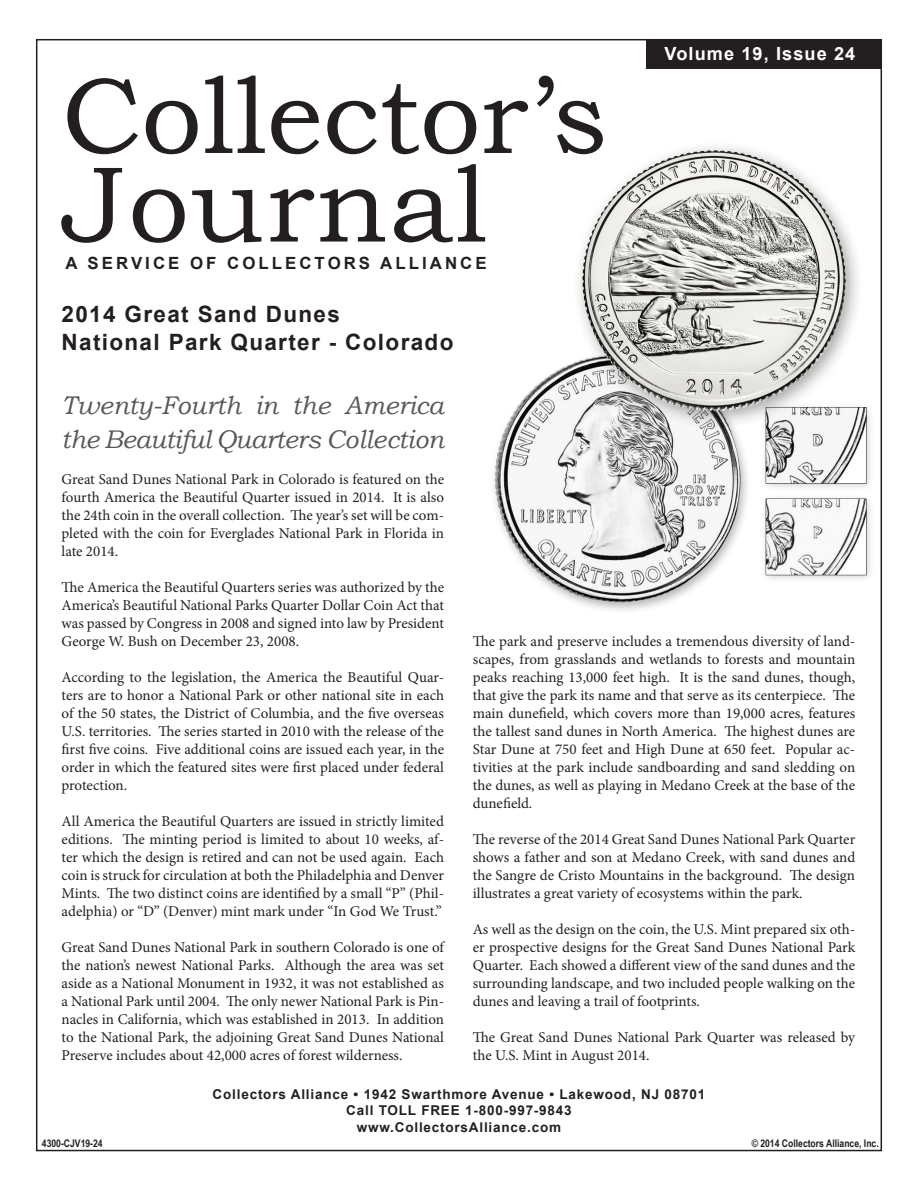
<style>
.page{position:relative;width:918px;height:1188px;background:#fff}
.page>*{position:absolute;margin:0;border:0;box-sizing:border-box;transform-origin:0 0}
.t1{font:108px "Bookman Old Style";color:#231f20}
.t2{font:108px "Bookman Old Style";letter-spacing:.02em;color:#231f20}
.t3{font:italic 25.5px/34px "Bookman Old Style";color:#57585a}
.t4{font:700 22.5px "Arial";letter-spacing:.06em;color:#231f20}
.t5{font:700 18.15px "Arial";letter-spacing:.06em;color:#fff}
.t6{font:700 16.8px "Arial";letter-spacing:.18em;color:#231f20}
.t7{font:15px/18px "Minion Pro";color:#231f20;text-align:justify}
.t8{font:700 13.5px "Arial";letter-spacing:.06em;color:#231f20}
.t9{font:700 10.5px "Arial Narrow";color:#231f20}
</style>
<div class="page">
<div style="left:646px;top:40px;width:235px;height:29px;background:#231f20"></div>
<img style="left:494px;top:364px;width:376px;height:247px">
<div style="left:572px;top:140px;width:292px;height:290px;background:#231f20;opacity:.41"></div>
<img style="left:581px;top:149px;width:265px;height:263px">
<p class="t1" style="left:62px;top:46px;width:548px">Collector’s</p>
<p class="t2" style="left:62px;top:134px;width:427px">Journal</p>
<p class="t6" style="left:65px;top:252px;width:423px">A SERVICE OF COLLECTORS ALLIANCE</p>
<p class="t4" style="left:62px;top:299px;width:280px">2014 Great Sand Dunes</p>
<p class="t4" style="left:62px;top:327px;width:393px">National Park Quarter - Colorado</p>
<p class="t5" style="left:665px;top:42px;width:192px">Volume 19, Issue 24</p>
<p class="t3" style="left:62px;top:388px;width:384px">Twenty-Fourth in the America the Beautiful Quarters Collection</p>
<p class="t7" style="left:62px;top:470px;width:384px">Great Sand Dunes National Park in Colorado is featured on the fourth America the Beautiful Quarter issued in 2014. It is also the 24th coin in the overall collection. The year’s set will be com&shy;pleted with the coin for Everglades National Park in Florida in late 2014.</p>
<p class="t7" style="left:62px;top:578px;width:384px">The America the Beautiful Quarters series was authorized by the America’s Beautiful National Parks Quarter Dollar Coin Act that was passed by Congress in 2008 and signed into law by President George W. Bush on December 23, 2008.</p>
<p class="t7" style="left:62px;top:668px;width:384px">According to the legislation, the America the Beautiful Quar&shy;ters are to honor a National Park or other national site in each of the 50 states, the District of Columbia, and the five overseas U.S. territories. The series started in 2010 with the release of the first five coins. Five additional coins are issued each year, in the order in which the featured sites were first placed under federal protection.</p>
<p class="t7" style="left:62px;top:812px;width:384px">All America the Beautiful Quarters are issued in strictly limited editions. The minting period is limited to about 10 weeks, af&shy;ter which the design is retired and can not be used again. Each coin is struck for circulation at both the Philadelphia and Denver Mints. The two distinct coins are identified by a small “P” (Phil&shy;adelphia) or “D” (Denver) mint mark under “In God We Trust.”</p>
<p class="t7" style="left:62px;top:938px;width:384px">Great Sand Dunes National Park in southern Colorado is one of the nation’s newest National Parks. Although the area was set aside as a National Monument in 1932, it was not established as a National Park until 2004. The only newer National Park is Pin&shy;nacles in California, which was established in 2013. In addition to the National Park, the adjoining Great Sand Dunes National Preserve includes about 42,000 acres of forest wilderness.</p>
<p class="t7" style="left:473px;top:633px;width:384px">The park and preserve includes a tremendous diversity of land&shy;scapes, from grasslands and wetlands to forests and mountain peaks reaching 13,000 feet high. It is the sand dunes, though, that give the park its name and that serve as its centerpiece. The main dunefield, which covers more than 19,000 acres, features the tallest sand dunes in North America. The highest dunes are Star Dune at 750 feet and High Dune at 650 feet. Popular ac&shy;tivities at the park include sandboarding and sand sledding on the dunes, as well as playing in Medano Creek at the base of the dunefield.</p>
<p class="t7" style="left:473px;top:831px;width:384px">The reverse of the 2014 Great Sand Dunes National Park Quarter shows a father and son at Medano Creek, with sand dunes and the Sangre de Cristo Mountains in the background. The design illustrates a great variety of ecosystems within the park.</p>
<p class="t7" style="left:473px;top:921px;width:384px">As well as the design on the coin, the U.S. Mint prepared six oth&shy;er prospective designs for the Great Sand Dunes National Park Quarter. Each showed a different view of the sand dunes and the surrounding landscape, and two included people walking on the dunes and leaving a trail of footprints.</p>
<p class="t7" style="left:473px;top:1029px;width:384px">The Great Sand Dunes National Park Quarter was released by the U.S. Mint in August 2014.</p>
<p class="t8" style="left:213px;top:1086px;width:494px">Collectors Alliance • 1942 Swarthmore Avenue • Lakewood, NJ 08701</p>
<p class="t8" style="left:346px;top:1102px;width:227px">Call TOLL FREE 1-800-997-9843</p>
<p class="t8" style="left:357px;top:1118px;width:206px">www.CollectorsAlliance.com</p>
<p class="t9" style="left:42px;top:1135px;width:62px">4300-CJV19-24</p>
<p class="t9" style="left:752px;top:1135px;width:129px">© 2014 Collectors Alliance, Inc.</p>
</div>
